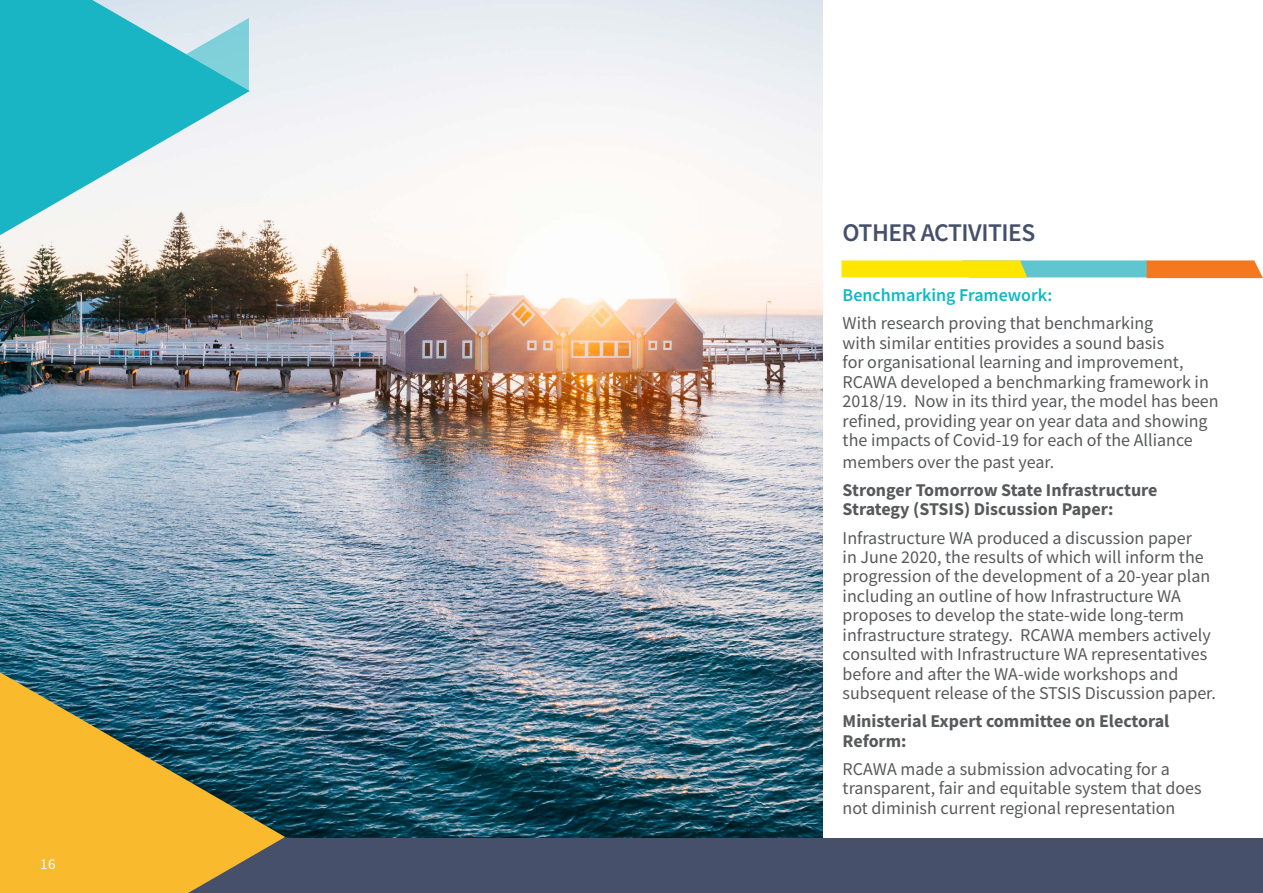
<style>
.page{position:relative;width:1263px;height:893px;background:#fff}
.page>*{position:absolute;margin:0;border:0;box-sizing:border-box;transform-origin:0 0}
.t1{font:600 25.5px "Source Sans Pro";letter-spacing:-.02em;color:#46506b}
.t2{font:18px/19.5px "Source Sans Pro";color:#58595b}
.t3{font:700 18px/19.5px "Source Sans Pro";color:#58595b}
.t4{font:600 18px "Source Sans Pro";color:#0bbac5}
.t5{font:15px "Source Sans Pro";color:#fff}
</style>
<div class="page">
<img style="left:0;top:0;width:822px;height:838px">
<div style="left:0;top:838px;width:1263px;height:55px;background:#46506b"></div>
<svg style="left:0;top:0;width:250px;height:263px;fill:#1ab5c4"></svg>
<svg style="left:186px;top:18px;width:63px;height:72px;background:#7fcfda"></svg>
<svg style="left:0;top:643px;width:285px;height:250px;background:#968e51"></svg>
<svg style="left:841px;top:260px;width:422px;height:18px;background:#cfc14f"></svg>
<p class="t5" style="left:40px;top:855px;width:17px">16</p>
<h1 class="t1" style="left:843px;top:216px;width:194px">OTHER ACTIVITIES</h1>
<p class="t4" style="left:843px;top:284px;width:211px">Benchmarking Framework:</p>
<p class="t2" style="left:843px;top:314px;width:378px">With research proving that benchmarking<br>with similar entities provides a sound basis<br>for organisational learning and improvement, RCAWA developed a benchmarking framework in 2018/19. Now in its third year, the model has been refined, providing year on year data and showing the impacts of Covid-19 for each of the Alliance</p>
<p class="t2" style="left:843px;top:452px;width:213px">members over the past year.</p>
<p class="t3" style="left:843px;top:480px;width:316px">Stronger Tomorrow State Infrastructure<br>Strategy (STSIS) Discussion Paper:</p>
<p class="t2" style="left:843px;top:528px;width:375px">Infrastructure WA produced a discussion paper<br>in June 2020, the results of which will inform the progression of the development of a 20-year plan including an outline of how Infrastructure WA proposes to develop the state-wide long-term infrastructure strategy. RCAWA members actively consulted with Infrastructure WA representatives before and after the WA-wide workshops and subsequent release of the STSIS Discussion paper.</p>
<p class="t3" style="left:843px;top:711px;width:328px">Ministerial Expert committee on Electoral<br>Reform:</p>
<p class="t2" style="left:843px;top:759px;width:361px">RCAWA made a submission advocating for a transparent, fair and equitable system that does not diminish current regional representation</p>
</div>
